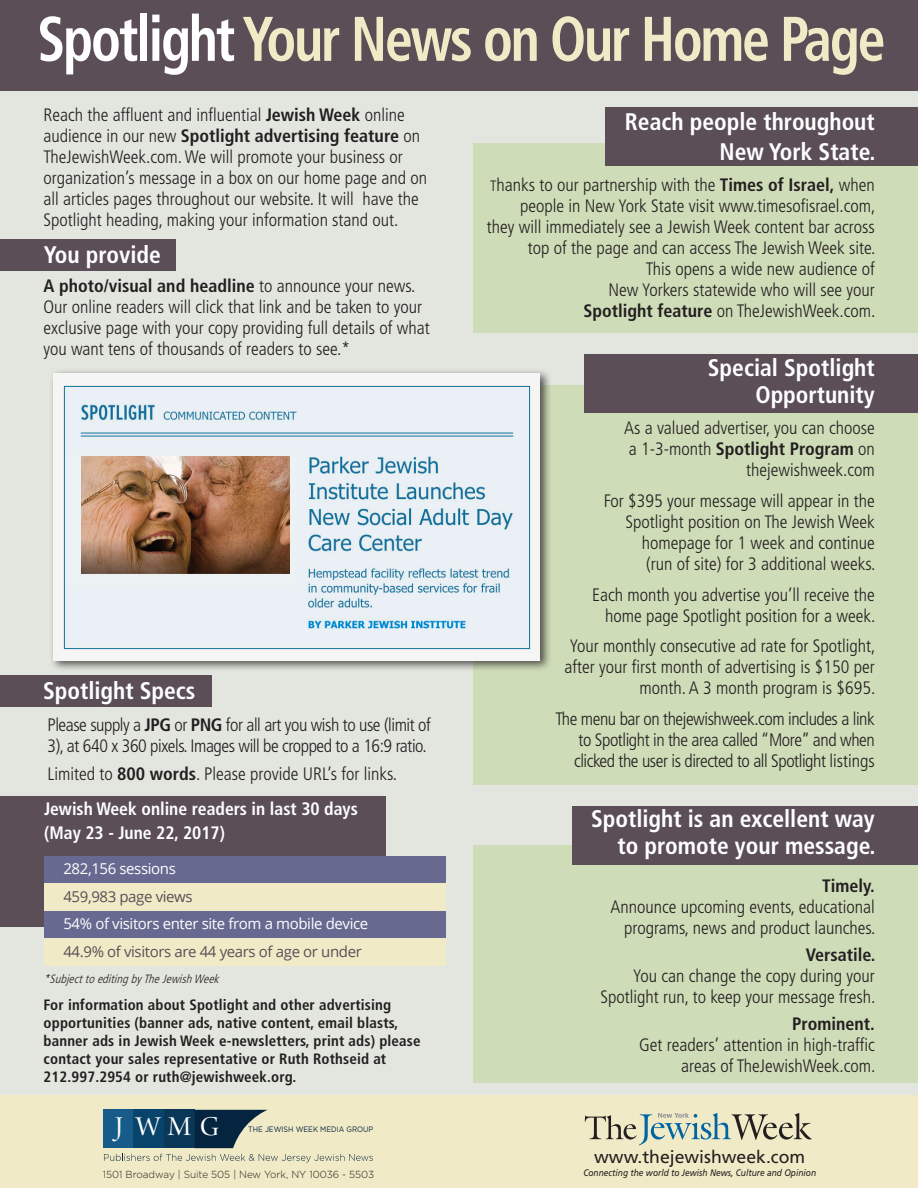
<style>
.page{position:relative;width:918px;height:1188px;background:#fff}
.page>*{position:absolute;margin:0;border:0;box-sizing:border-box;transform-origin:0 0}
.t1{font:700 condensed 63px "Frutiger LT Std";letter-spacing:-.04em;color:#f1eac6;scale:.89 1}
.t2{font:29.1px "Arno Pro Display";color:#fff}
.t3{font:28.95px "Arno Pro Display";color:#fff}
.t4{font:700 condensed 24px/27px "Frutiger LT Std";color:#fff;text-align:right}
.t5{font:300 condensed 18px/21px "Frutiger LT Std";color:#231f20;text-align:right}
.t6{font:300 condensed 18px/21px "Frutiger LT Std";letter-spacing:-.025em;color:#231f20}
.t7{font:700 condensed 18px/24px "Frutiger LT Std";color:#fff}
.t8{font:17.7px "Frutiger LT Std";color:#231f20}
.t9{font:700 condensed 15px/18px "Frutiger LT Std";letter-spacing:.01em;color:#231f20}
.t10{font:15px "Open Sans";letter-spacing:-.025em;color:#fff}
.t11{font:15px "Open Sans";letter-spacing:-.025em;color:#5b4e57}
.t12{font:italic 300 condensed 12px "Frutiger LT Std";color:#231f20}
.t13{font:300 10.2px "Gotham";color:#231f20}
.t14{font:italic 9.45px "Frutiger LT Std";color:#231f20;scale:.88 1}
.t15{font:7.8px "Gotham";color:#05243f;scale:.9 1}
.s1{color:#fff}
.s2{font-weight:700}
.s3{font-size:15px}
</style>
<div class="page">
<div style="left:0;top:74px;width:918px;height:1030px;background:#e2e6de"></div>
<div style="left:0;top:1095px;width:918px;height:93px;background:#f1eac6"></div>
<div style="left:0;top:0;width:918px;height:91px;background:#5b4e57"></div>
<svg style="left:585px;top:1113px;width:227px;height:32px"></svg>
<div style="left:103px;top:1110px;width:31px;height:38px;background:#165b89"></div>
<div style="left:134px;top:1110px;width:30px;height:38px;background:#08436b"></div>
<div style="left:164px;top:1110px;width:31px;height:38px;background:#083758"></div>
<svg style="left:195px;top:1110px;width:72px;height:38px"></svg>
<svg style="left:104px;top:1154px;width:269px;height:8px"></svg>
<div style="left:473px;top:143px;width:445px;height:189px;background:#cedcb8"></div>
<div style="left:605px;top:108px;width:313px;height:58px;background:#5b4e57"></div>
<div style="left:473px;top:385px;width:445px;height:400px;background:#cedcb8"></div>
<div style="left:584px;top:354px;width:334px;height:58px;background:#5b4e57"></div>
<div style="left:0;top:796px;width:386px;height:131px;background:#5b4e57"></div>
<div style="left:44px;top:856px;width:402px;height:27px;background:#676990"></div>
<div style="left:44px;top:911px;width:402px;height:27px;background:#676990"></div>
<div style="left:44px;top:884px;width:402px;height:27px;background:#f1eac6"></div>
<div style="left:44px;top:938px;width:402px;height:27px;background:#f1eac6"></div>
<div style="left:473px;top:846px;width:445px;height:237px;background:#cedcb8"></div>
<div style="left:573px;top:806px;width:345px;height:59px;background:#5b4e57"></div>
<div style="left:49px;top:368px;width:503px;height:304px;background:#231f20;opacity:.75"></div>
<img style="left:54px;top:373px;width:486px;height:287px">
<div style="left:0;top:240px;width:176px;height:31px;background:#5b4e57"></div>
<div style="left:0;top:675px;width:211px;height:32px;background:#5b4e57"></div>
<div style="left:70px;top:451px;width:227px;height:138px;background:#ecf2f4"></div>
<img style="left:81px;top:457px;width:208px;height:116px">
<p class="t1" style="left:37px;top:2px;width:955px"><span class="s1">Spotlight</span> Your News on Our Home Page</p>
<p class="t5" style="left:44px;top:105px;width:385px;text-align:left">Reach the affluent and influential <span class="s2">Jewish Week</span> online audience in our new <span class="s2">Spotlight advertising feature</span> on TheJewishWeek.com. We will promote your business or organization’s message in a box on our home page and on all articles pages throughout our website. It will have the Spotlight heading, making your information stand out.</p>
<p class="t4" style="left:44px;top:241px;width:119px">You provide</p>
<p class="t5" style="left:44px;top:276px;width:388px;text-align:left"><span class="s2">A photo/visual and headline</span> to announce your news.<br>Our online readers will click that link and be taken to your exclusive page with your copy providing full details of what you want tens of thousands of readers to see.*</p>
<p class="t4" style="left:43px;top:678px;width:154px">Spotlight Specs</p>
<p class="t6" style="left:48px;top:715px;width:385px">Please supply a <span class="s2">JPG</span> or <span class="s2">PNG</span> for all art you wish to use (limit of<br>3), at 640 x 360 pixels. Images will be cropped to a 16:9 ratio.</p>
<p class="t5" style="left:48px;top:763px;width:351px">Limited to <span class="s2">800 words</span>. Please provide URL’s for links.</p>
<p class="t7" style="left:44px;top:797px;width:315px">Jewish Week online readers in last 30 days (May 23 - June 22, 2017)</p>
<p class="t10" style="left:63px;top:858px;width:114px">282,156 sessions</p>
<p class="t11" style="left:63px;top:886px;width:131px">459,983 page views</p>
<p class="t10" style="left:63px;top:913px;width:306px">54% of visitors enter site from a mobile device</p>
<p class="t11" style="left:63px;top:941px;width:300px">44.9% of visitors are 44 years of age or under</p>
<p class="t12" style="left:44px;top:972px;width:180px">*SubjecttoeditingbyTheJewishWeek</p>
<p class="t9" style="left:44px;top:996px;width:379px">For information about Spotlight and other advertising opportunities (banner ads, native content, email blasts, banner ads in Jewish Week e-newsletters, print ads) please contact your sales representative or Ruth Rothseid at 212.997.2954 or ruth@jewishweek.org.</p>
<p class="t3" style="left:115px;top:1111px;width:106px">J WMG</p>
<p class="t15" style="left:248px;top:1124px;width:141px">THE JEWISH WEEK MEDIA GROUP</p>
<p class="t2" style="left:114px;top:1126px;width:107px">J WMG</p>
<p class="t13" style="left:103px;top:1167px;width:273px">1501 Broadway | Suite 505 | New York, NY 10036 - 5503</p>
<p class="t4" style="left:625px;top:107px;width:252px;line-height:30px">Reach people throughout<br>New York State.</p>
<p class="t5" style="left:487px;top:174px;width:390px"><span class="s3">T</span>hanks to our partnership with the <span class="s2">Times of Israel,</span> when people in New York State visit www.timesofisrael.com,<br>they will immediately see a Jewish Week content bar across top of the page and can access The Jewish Week site.<br>This opens a wide new audience of<br>New Yorkers statewide who will see your<br><span class="s2">Spotlight feature</span> on TheJewishWeek.com.</p>
<p class="t4" style="left:708px;top:355px;width:168px">Special Spotlight<br>Opportunity</p>
<p class="t5" style="left:624px;top:418px;width:252px">As a valued advertiser, you can choose a 1-3-month <span class="s2">Spotlight Program</span> on thejewishweek.com</p>
<p class="t5" style="left:604px;top:490px;width:273px">For $395 your message will appear in the Spotlight position on The Jewish Week homepage for 1 week and continue<br>(run of site) for 3 additional weeks.</p>
<p class="t5" style="left:592px;top:584px;width:285px">Each month you advertise you’ll receive the home page Spotlight position for a week.</p>
<p class="t5" style="left:565px;top:636px;width:312px">Your monthly consecutive ad rate for Spotlight, after your first month of advertising is $150 per month. A 3 month program is $695.</p>
<p class="t5" style="left:574px;top:709px;width:302px;text-align:justify;text-indent:-19px">The menu bar on thejewishweek.com includes a link to Spotlight in the area called “More” and when clicked the user is directed to all Spotlight listings</p>
<p class="t4" style="left:591px;top:806px;width:286px">Spotlight is an excellent way to promote your message.</p>
<p class="t5" style="left:610px;top:875px;width:267px"><span class="s2">Timely.<br></span>Announce upcoming events, educational programs, news and product launches.</p>
<p class="t5" style="left:600px;top:945px;width:277px"><span class="s2">Versatile.<br></span>You can change the copy during your<br>Spotlight run, to keep your message fresh.</p>
<p class="t5" style="left:639px;top:1014px;width:238px"><span class="s2">Prominent.<br></span>Get readers’ attention in high-traffic areas of TheJewishWeek.com.</p>
<p class="t8" style="left:594px;top:1146px;width:212px">www.thejewishweek.com</p>
<p class="t14" style="left:583px;top:1167px;width:266px">Connecting the world to Jewish News, Culture and Opinion</p>
</div>
